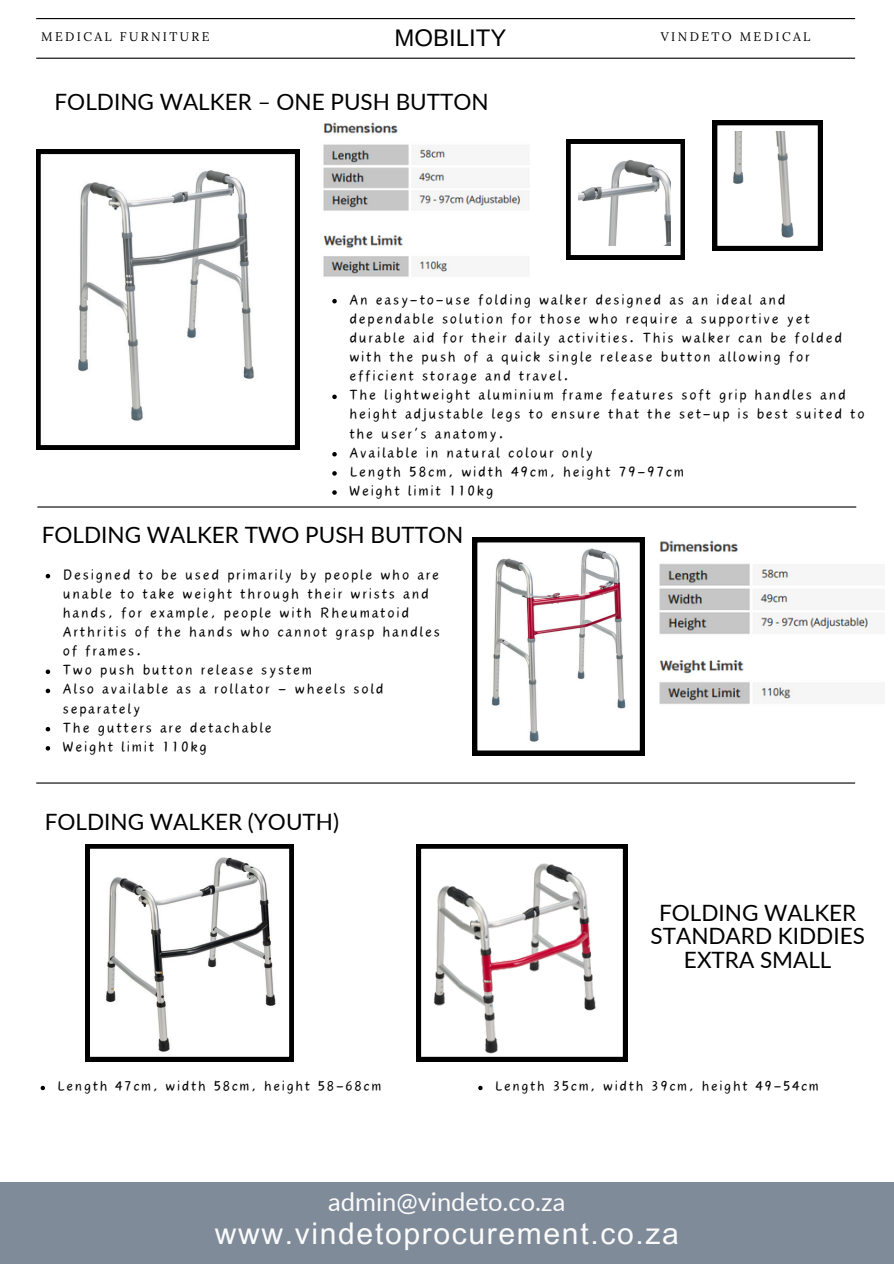
<style>
.page{position:relative;width:894px;height:1264px;background:#fff}
.page>*{position:absolute;margin:0;border:0;box-sizing:border-box;transform-origin:0 0}
.t1{font:30px "Arial MT Pro";letter-spacing:.055em;color:#fbfbfb}
.t2{font:25.5px "Lato";color:#fbfbfb}
.t3{font:24px "Arimo";color:#000}
.t4{font:22.5px/23.7px "Lato";color:#000;text-align:center}
.t5{font:18px/19.2px "Canva Wander World";letter-spacing:.1em;color:#000}
.t6{font:17.4px "Canva Wander World";letter-spacing:.1em;color:#000}
.t7{font:12.45px "Lora";letter-spacing:.19em;color:#000}
</style>
<div class="page">
<hr style="left:36px;top:18px;width:818px;height:1px;background:#000">
<hr style="left:36px;top:58px;width:818px;height:1px;background:#000">
<hr style="left:37px;top:506px;width:819px;height:1px;background:#000">
<div style="left:0;top:1182px;width:893px;height:81px;background:#808b9a"></div>
<svg style="left:36px;top:150px;width:263px;height:299px"></svg>
<img style="left:47px;top:161px;width:242px;height:277px">
<svg style="left:712px;top:121px;width:109px;height:129px"></svg>
<img style="left:724px;top:132px;width:87px;height:106px">
<svg style="left:566px;top:139px;width:118px;height:120px"></svg>
<img style="left:578px;top:153px;width:92px;height:93px">
<img style="left:323px;top:122px;width:200px;height:155px">
<svg style="left:332px;top:299px;width:4px;height:4px"></svg>
<svg style="left:332px;top:394px;width:4px;height:5px"></svg>
<svg style="left:332px;top:452px;width:4px;height:4px"></svg>
<svg style="left:332px;top:471px;width:4px;height:4px"></svg>
<svg style="left:332px;top:490px;width:4px;height:5px"></svg>
<svg style="left:472px;top:538px;width:171px;height:217px"></svg>
<img style="left:487px;top:546px;width:142px;height:201px">
<hr style="left:36px;top:782px;width:818px;height:1px;background:#000">
<img style="left:659px;top:540px;width:211px;height:164px">
<svg style="left:85px;top:844px;width:208px;height:217px"></svg>
<img style="left:96px;top:852px;width:187px;height:201px">
<svg style="left:416px;top:844px;width:210px;height:217px"></svg>
<img style="left:433px;top:859px;width:175px;height:201px">
<svg style="left:46px;top:574px;width:4px;height:4px"></svg>
<svg style="left:46px;top:669px;width:4px;height:5px"></svg>
<svg style="left:46px;top:688px;width:4px;height:5px"></svg>
<svg style="left:46px;top:727px;width:4px;height:4px"></svg>
<svg style="left:46px;top:746px;width:4px;height:4px"></svg>
<svg style="left:41px;top:1085px;width:4px;height:5px"></svg>
<svg style="left:478px;top:1085px;width:4px;height:5px"></svg>
<p class="t7" style="left:41px;top:28px;width:170px">MEDICAL FURNITURE</p>
<p class="t3" style="left:394px;top:25px;width:113px">MOBILITY</p>
<h4 class="t7" style="left:660px;top:28px;width:151px">VINDETO MEDICAL</h4>
<p class="t4" style="left:55px;top:90px;width:435px">FOLDING WALKER – ONE PUSH BUTTON</p>
<p class="t5" style="left:349px;top:290px;width:494px">An easy-to-use folding walker designed as an ideal and dependable solution for those who require a supportive yet durable aid for their daily activities. This walker can be folded with the push of a quick single release button allowing for efficient storage and travel.</p>
<p class="t5" style="left:349px;top:385px;width:516px">The lightweight aluminium frame features soft grip handles and height adjustable legs to ensure that the set-up is best suited to the user’s anatomy.</p>
<p class="t5" style="left:349px;top:443px;width:245px">Available in natural colour only</p>
<p class="t5" style="left:349px;top:462px;width:336px">Length 58cm, width 49cm, height 79-97cm</p>
<p class="t5" style="left:349px;top:481px;width:145px">Weight limit 110kg</p>
<p class="t4" style="left:42px;top:522px;width:423px">FOLDING WALKER TWO PUSH BUTTON</p>
<p class="t5" style="left:63px;top:564px;width:378px">Designed to be used primarily by people who are unable to take weight through their wrists and hands, for example, people with Rheumatoid Arthritis of the hands who cannot grasp handles of frames.</p>
<p class="t5" style="left:63px;top:660px;width:251px">Two push button release system</p>
<p class="t5" style="left:63px;top:679px;width:322px">Also available as a rollator – wheels sold separately</p>
<p class="t5" style="left:63px;top:717px;width:210px">The gutters are detachable</p>
<h4 class="t5" style="left:63px;top:737px;width:145px">Weight limit 110kg</h4>
<p class="t4" style="left:45px;top:809px;width:295px">FOLDING WALKER (YOUTH)</p>
<p class="t6" style="left:57px;top:1078px;width:325px">Length 47cm, width 58cm, height 58-68cm</p>
<h3 class="t4" style="left:650px;top:900px;width:216px">FOLDING WALKER<br>STANDARD KIDDIES<br>EXTRA SMALL</h3>
<h1 class="t6" style="left:494px;top:1078px;width:325px">Length 35cm, width 39cm, height 49-54cm</h1>
<p class="t2" style="left:328px;top:1186px;width:239px">admin@vindeto.co.za</p>
<h2 class="t1" style="left:215px;top:1221px;width:465px">www.vindetoprocurement.co.za</h2>
</div>
